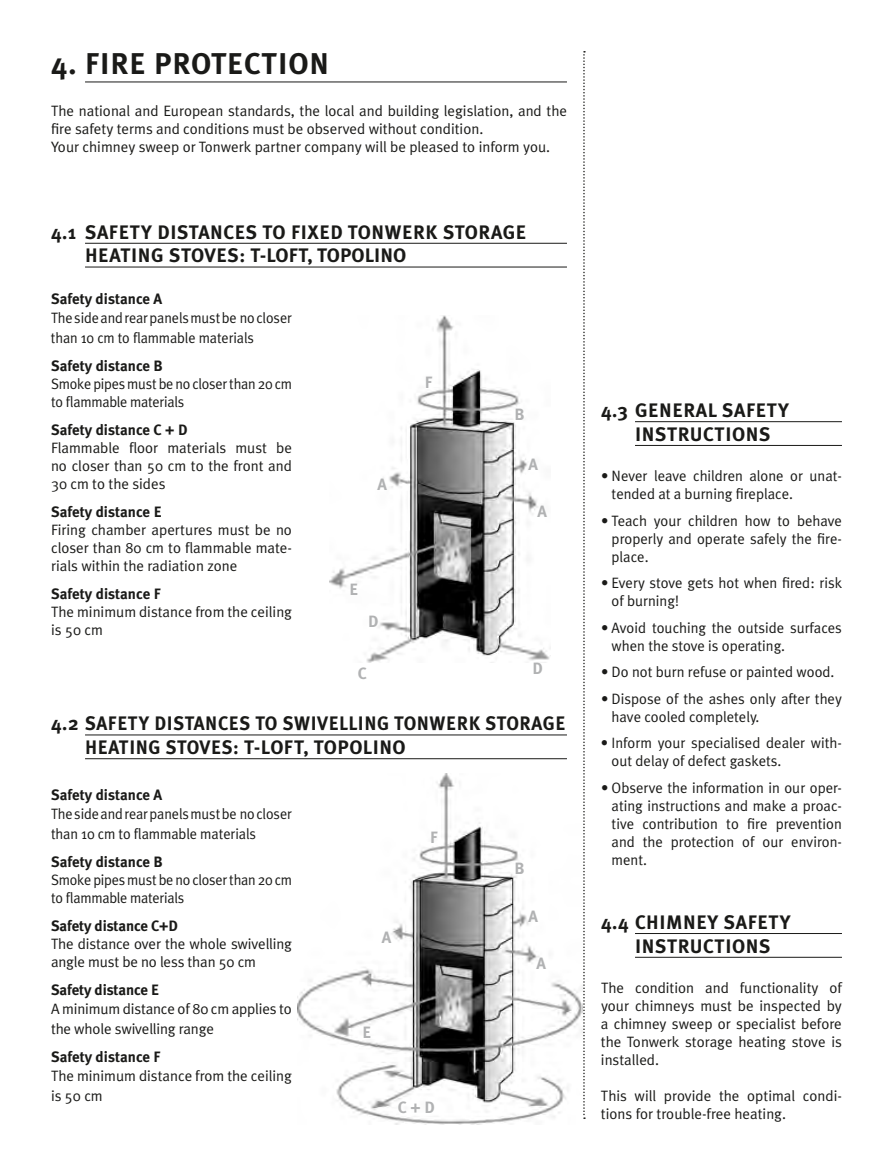
<style>
.page{position:relative;width:893px;height:1170px;background:#fff}
.page>*{position:absolute;margin:0;border:0;box-sizing:border-box;transform-origin:0 0}
.t1{font:700 30px "Meta Plus";letter-spacing:.03em;color:#1a1a18}
.t2{font:700 19.5px/23.7px "Meta Plus";letter-spacing:.03em;color:#1a1a18}
.t3{font:700 16.35px "Meta Plus";color:#b1b2b3}
.t4{font:15px/18px "Meta Plus Normal";color:#1a1a18}
.t5{font:15px/19.5px "Meta Plus Normal";color:#1a1a18;scale:.95 1}
.t6{font:700 15px "Meta Plus";color:#1a1a18}
</style>
<div class="page">
<img style="left:329px;top:315px;width:221px;height:347px">
<img style="left:298px;top:773px;width:284px;height:350px">
<hr style="left:635px;top:421px;width:207px;height:1px;background:#1a1a18">
<hr style="left:635px;top:445px;width:207px;height:1px;background:#1a1a18">
<hr style="left:635px;top:933px;width:207px;height:1px;background:#1a1a18">
<hr style="left:635px;top:956px;width:207px;height:1px;background:#1a1a18">
<hr style="left:85px;top:734px;width:482px;height:1px;background:#1a1a18">
<hr style="left:85px;top:758px;width:482px;height:1px;background:#1a1a18">
<hr style="left:85px;top:243px;width:482px;height:1px;background:#1a1a18">
<hr style="left:85px;top:266px;width:482px;height:1px;background:#1a1a18">
<hr style="left:85px;top:82px;width:482px;height:1px;background:#1a1a18">
<svg style="left:583px;top:51px;width:2px;height:1067px"></svg>
<h1 class="t1" style="left:51px;top:47px;width:279px">4. FIRE PROTECTION</h1>
<p class="t4" style="left:51px;top:102px;width:517px">The national and European standards, the local and building legislation, and the fire safety terms and conditions must be observed without condition.<br>Your chimney sweep or Tonwerk partner company will be pleased to inform you.</p>
<h2 class="t2" style="left:85px;top:220px;width:443px;text-indent:-34px">4.1 SAFETY DISTANCES TO FIXED TONWERK STORAGE<br>HEATING STOVES: T-LOFT, TOPOLINO</h2>
<p class="t6" style="left:51px;top:290px;width:113px">Safety distance A</p>
<p class="t5" style="left:51px;top:308px;width:255px">Thesideandrearpanelsmustbe nocloser than 10 cm to flammable materials</p>
<p class="t6" style="left:51px;top:357px;width:113px">Safety distance B</p>
<p class="t5" style="left:51px;top:374px;width:255px;line-height:18px">Smoke pipes must be no closer than 20 cm to flammable materials</p>
<p class="t6" style="left:51px;top:421px;width:138px">Safety distance C + D</p>
<p class="t4" style="left:51px;top:438px;width:242px;text-align:justify">Flammable floor materials must be no closer than 50 cm to the front and 30 cm to the sides</p>
<p class="t6" style="left:51px;top:503px;width:112px">Safety distance E</p>
<p class="t4" style="left:51px;top:520px;width:242px;text-align:justify">Firing chamber apertures must be no closer than 80 cm to flammable mate&shy;rials within the radiation zone</p>
<p class="t6" style="left:51px;top:585px;width:111px">Safety distance F</p>
<p class="t4" style="left:51px;top:602px;width:242px">The minimum distance from the ceiling is 50 cm</p>
<p class="t3" style="left:378px;top:474px;width:11px">A</p>
<p class="t3" style="left:349px;top:579px;width:10px">E</p>
<p class="t3" style="left:368px;top:612px;width:12px">D</p>
<p class="t3" style="left:358px;top:663px;width:10px">C</p>
<p class="t3" style="left:425px;top:373px;width:9px">F</p>
<p class="t3" style="left:514px;top:405px;width:12px">B</p>
<p class="t3" style="left:528px;top:455px;width:11px">A</p>
<p class="t3" style="left:537px;top:502px;width:11px">A</p>
<p class="t3" style="left:532px;top:658px;width:12px">D</p>
<h2 class="t2" style="left:85px;top:711px;width:482px;text-indent:-34px">4.2 SAFETY DISTANCES TO SWIVELLING TONWERK STORAGE<br>HEATING STOVES: T-LOFT, TOPOLINO</h2>
<p class="t6" style="left:51px;top:785px;width:113px">Safety distance A</p>
<p class="t5" style="left:51px;top:804px;width:255px">Thesideandrearpanelsmustbe nocloser than 10 cm to flammable materials</p>
<p class="t6" style="left:51px;top:852px;width:113px">Safety distance B</p>
<p class="t5" style="left:51px;top:870px;width:255px;line-height:18px">Smoke pipes must be no closer than 20 cm to flammable materials</p>
<p class="t6" style="left:51px;top:916px;width:129px">Safety distance C+D</p>
<p class="t4" style="left:51px;top:934px;width:242px">The distance over the whole swivelling angle must be no less than 50 cm</p>
<p class="t6" style="left:51px;top:980px;width:110px">Safety distance E</p>
<p class="t4" style="left:51px;top:999px;width:242px;line-height:19.5px">A minimum distance of 80 cm applies to the whole swivelling range</p>
<p class="t6" style="left:51px;top:1047px;width:111px">Safety distance F</p>
<p class="t4" style="left:51px;top:1066px;width:242px;line-height:19.5px">The minimum distance from the ceiling is 50 cm</p>
<p class="t3" style="left:430px;top:827px;width:9px">F</p>
<p class="t3" style="left:514px;top:858px;width:12px">B</p>
<p class="t3" style="left:528px;top:906px;width:11px">A</p>
<p class="t3" style="left:382px;top:927px;width:11px">A</p>
<p class="t3" style="left:536px;top:954px;width:11px">A</p>
<p class="t3" style="left:362px;top:1022px;width:10px">E</p>
<p class="t3" style="left:398px;top:1097px;width:39px">C+D</p>
<h2 class="t2" style="left:635px;top:398px;width:155px;text-indent:-34px">4.3 GENERAL SAFETY<br>INSTRUCTIONS</h2>
<p class="t4" style="left:612px;top:466px;width:232px;text-indent:-11px">• Never leave children alone or unat&shy;tended at a burning fireplace.</p>
<p class="t4" style="left:612px;top:511px;width:232px;text-align:justify;text-indent:-11px">• Teach your children how to behave properly and operate safely the fire&shy;place.</p>
<p class="t4" style="left:612px;top:573px;width:232px;text-indent:-11px">• Every stove gets hot when fired: risk of burning!</p>
<p class="t4" style="left:612px;top:618px;width:232px;text-indent:-11px">• Avoid touching the outside surfaces when the stove is operating.</p>
<p class="t4" style="left:601px;top:662px;width:235px">• Do not burn refuse or painted wood.</p>
<p class="t4" style="left:612px;top:689px;width:232px;text-indent:-11px">• Dispose of the ashes only after they have cooled completely.</p>
<p class="t4" style="left:612px;top:733px;width:232px;text-indent:-11px">• Inform your specialised dealer with&shy;out delay of defect gaskets.</p>
<p class="t4" style="left:612px;top:778px;width:232px;text-align:justify;text-indent:-11px">• Observe the information in our oper&shy;ating instructions and make a proac&shy;tive contribution to fire prevention and the protection of our environ&shy;ment.</p>
<h2 class="t2" style="left:635px;top:910px;width:157px;text-indent:-34px">4.4 CHIMNEY SAFETY<br>INSTRUCTIONS</h2>
<p class="t4" style="left:601px;top:978px;width:243px;text-align:justify">The condition and functionality of your chimneys must be inspected by a chimney sweep or specialist before the Tonwerk storage heating stove is installed.</p>
<p class="t4" style="left:601px;top:1086px;width:242px">This will provide the optimal condi&shy;tions for trouble-free heating.</p>
</div>
